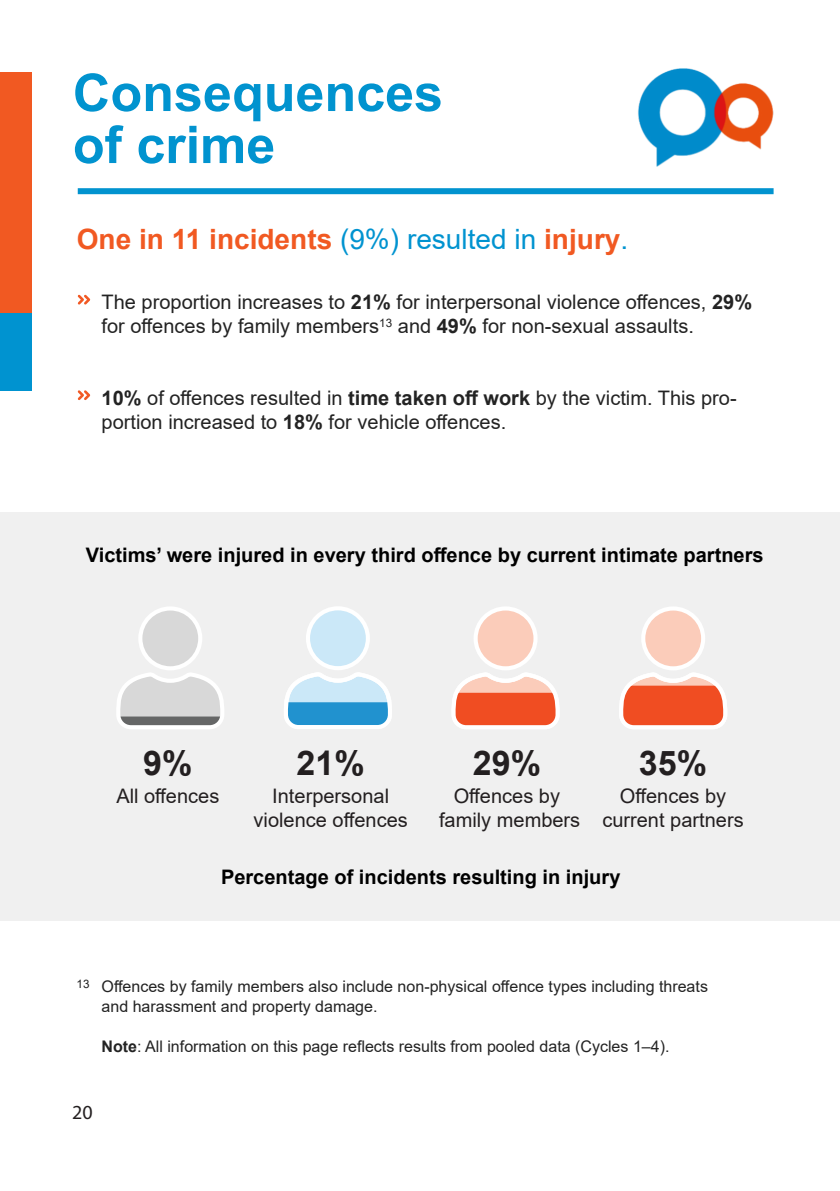
<style>
.page{position:relative;width:840px;height:1191px;background:#fff}
.page>*{position:absolute;margin:0;border:0;box-sizing:border-box;transform-origin:0 0}
.t1{font:700 52px "Arial";color:#0193cf}
.t2{font:700 34px "Arial";color:#231f20}
.t3{font:700 28px "Arial";color:#f15922}
.t4{font:20px/24px "Arial";color:#232323}
.t5{font:700 20px "Arial";color:#000}
.t6{font:20px "Arial";color:#231f20}
.t7{font:20px "Myriad Pro";color:#231f20}
.t8{font:16px "Arial";color:#232323}
.t9{font:11.6px "Arial";color:#212121}
.s1{font-weight:400;color:#0093d0}
.s2{font-weight:700}
</style>
<div class="page">
<div style="left:0;top:72px;width:31px;height:244px;background:#f15922"></div>
<div style="left:0;top:313px;width:31px;height:77px;background:#0093d0"></div>
<div style="left:0;top:511px;width:839px;height:409px;background:#f0f0f0"></div>
<img style="left:638px;top:68px;width:136px;height:99px">
<svg style="left:77px;top:294px;width:14px;height:11px"></svg>
<div style="left:78px;top:188px;width:695px;height:6px;background:#0193cf"></div>
<svg style="left:77px;top:390px;width:14px;height:10px"></svg>
<div style="left:308px;top:608px;width:59px;height:60px;background:#cbe8f8;border-radius:50%"></div>
<div style="left:306px;top:606px;width:64px;height:64px;border:4px solid #fff;border-radius:50%"></div>
<div style="left:475px;top:608px;width:60px;height:60px;background:#fbccba;border-radius:50%"></div>
<div style="left:473px;top:606px;width:64px;height:64px;border:4px solid #fff;border-radius:50%"></div>
<div style="left:643px;top:608px;width:59px;height:60px;background:#fbccba;border-radius:50%"></div>
<div style="left:640px;top:606px;width:64px;height:64px;border:4px solid #fff;border-radius:50%"></div>
<div style="left:140px;top:608px;width:60px;height:60px;background:#d8d8d8;border-radius:50%"></div>
<div style="left:138px;top:606px;width:64px;height:64px;border:4px solid #fff;border-radius:50%"></div>
<svg style="left:116px;top:669px;width:611px;height:60px"></svg>
<p class="t1" style="left:73px;top:56px;width:371px">Consequences</p>
<p class="t1" style="left:73px;top:108px;width:204px">of crime</p>
<p class="t3" style="left:77px;top:219px;width:552px">One in 11 incidents <span class="s1">(9%) resulted in</span> injury<span class="s1">.</span></p>
<p class="t4" style="left:101px;top:290px;width:651px">The proportion increases to <span class="s2">21%</span> for interpersonal violence offences, <span class="s2">29% </span>for offences by family members<sup>13</sup> and <span class="s2">49%</span> for non-sexual assaults.</p>
<p class="t4" style="left:101px;top:386px;width:636px"><span class="s2">10%</span> of offences resulted in <span class="s2">time taken off work</span> by the victim. This pro&shy;portion increased to <span class="s2">18%</span> for vehicle offences.</p>
<p class="t5" style="left:86px;top:540px;width:679px">Victims’ were injured in every third offence by current intimate partners</p>
<p class="t2" style="left:143px;top:739px;width:51px">9%</p>
<p class="t6" style="left:116px;top:782px;width:104px">All offences</p>
<p class="t2" style="left:296px;top:739px;width:70px">21%</p>
<p class="t6" style="left:272px;top:782px;width:118px">Interpersonal</p>
<p class="t6" style="left:253px;top:806px;width:156px">violence offences</p>
<p class="t2" style="left:472px;top:739px;width:70px">29%</p>
<p class="t6" style="left:453px;top:782px;width:108px">Offences by</p>
<p class="t6" style="left:439px;top:806px;width:143px">family members</p>
<p class="t2" style="left:638px;top:739px;width:70px">35%</p>
<p class="t6" style="left:619px;top:782px;width:108px">Offences by</p>
<p class="t6" style="left:602px;top:806px;width:143px">current partners</p>
<p class="t5" style="left:221px;top:863px;width:400px">Percentage of incidents resulting in injury</p>
<p class="t9" style="left:76px;top:976px;width:14px">13</p>
<p class="t8" style="left:101px;top:975px;width:607px">Offences by family members also include non-physical offence types including threats</p>
<p class="t8" style="left:101px;top:995px;width:277px">and harassment and property damage.</p>
<p class="t8" style="left:101px;top:1035px;width:569px"><span class="s2">Note</span>: All information on this page reflects results from pooled data (Cycles 1–4).</p>
<p class="t7" style="left:72px;top:1100px;width:22px">20</p>
</div>
